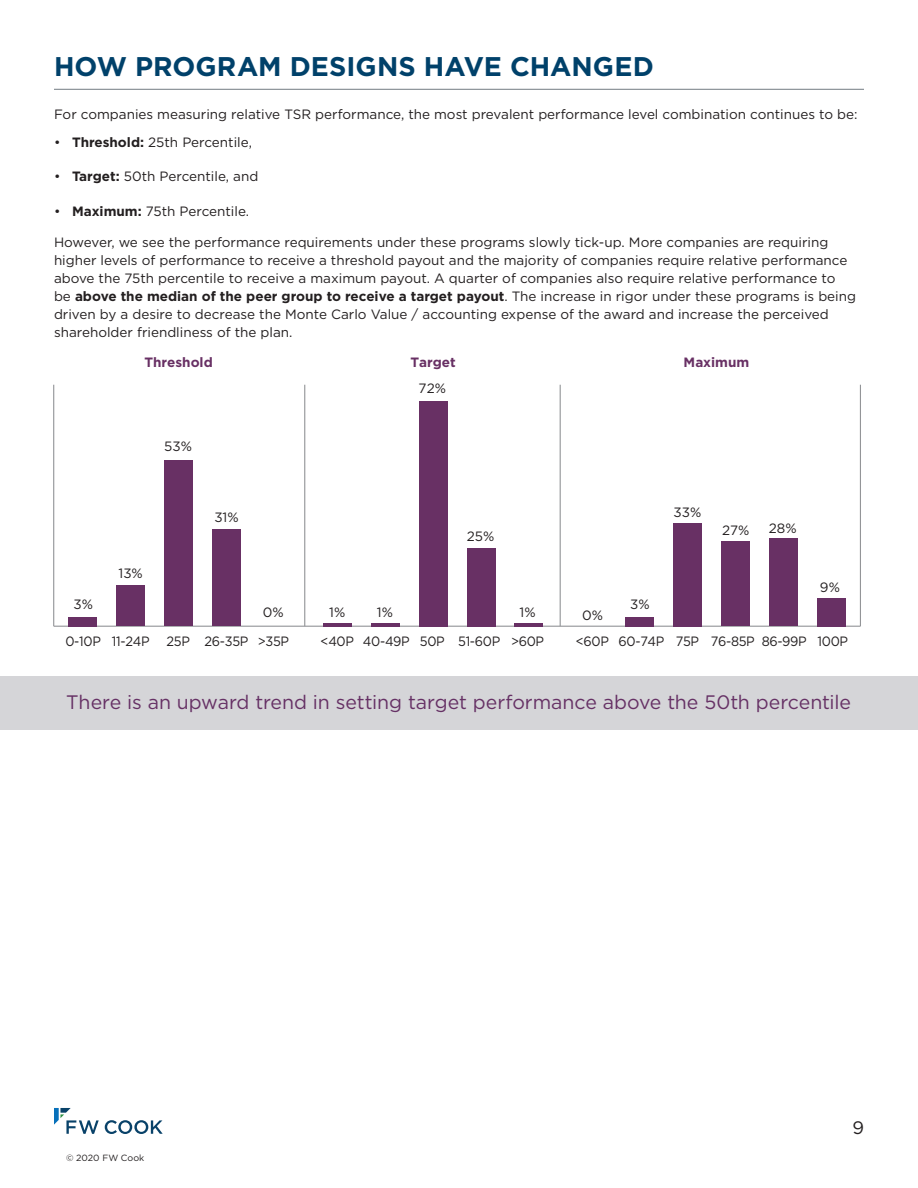
<style>
.page{position:relative;width:918px;height:1188px;background:#fff}
.page>*{position:absolute;margin:0;border:0;box-sizing:border-box;transform-origin:0 0}
.t1{font:700 27px "Gotham";color:#00416a}
.t2{font:19.5px "Gotham";letter-spacing:-.005em;color:#663165}
.t3{font:18px "Gotham";color:#231f20}
.Body_Copy{font:13.5px/18px "Gotham";color:#231f20}
.Main_Bullets{font:13.5px "Gotham";color:#231f20}
.Body_Copy-2{font:13.5px "Gotham";letter-spacing:-.025em;color:#231f20;scale:.95 1}
.t4{font:700 13.5px "Gotham";color:#683064}
.Body_Copy-3{font:13.5px "Gotham";color:#231f20;scale:.95 1}
.t5{font:9px "Gotham";color:#231f20}
.s1{font-weight:700}
</style>
<div class="page">
<svg style="left:105px;top:1120px;width:58px;height:14px"></svg>
<svg style="left:54px;top:1108px;width:45px;height:26px"></svg>
<div style="left:0;top:676px;width:918px;height:54px;background:#d5d5d8"></div>
<hr style="left:54px;top:89px;width:810px;height:1px;background:#737c82">
<hr style="left:54px;top:626px;width:806px;height:1px;background:#939598">
<hr style="left:53px;top:385px;width:1px;height:241px;background:#939598">
<hr style="left:860px;top:385px;width:1px;height:241px;background:#939598">
<hr style="left:304px;top:385px;width:1px;height:241px;background:#939598">
<hr style="left:560px;top:385px;width:1px;height:241px;background:#939598">
<div style="left:817px;top:598px;width:29px;height:28px;background:#683064"></div>
<div style="left:769px;top:539px;width:29px;height:87px;background:#683064"></div>
<div style="left:721px;top:542px;width:29px;height:84px;background:#683064"></div>
<div style="left:673px;top:523px;width:29px;height:103px;background:#683064"></div>
<div style="left:625px;top:617px;width:29px;height:9px;background:#683064"></div>
<hr style="left:515px;top:623px;width:28px;height:3px;background:#683064">
<div style="left:467px;top:548px;width:28px;height:78px;background:#683064"></div>
<div style="left:419px;top:401px;width:29px;height:225px;background:#683064"></div>
<hr style="left:371px;top:623px;width:29px;height:3px;background:#683064">
<hr style="left:323px;top:623px;width:29px;height:3px;background:#683064">
<div style="left:212px;top:529px;width:29px;height:97px;background:#683064"></div>
<div style="left:164px;top:460px;width:29px;height:166px;background:#683064"></div>
<div style="left:116px;top:586px;width:29px;height:40px;background:#683064"></div>
<div style="left:68px;top:617px;width:29px;height:9px;background:#683064"></div>
<h1 class="t1" style="left:54px;top:48px;width:602px">HOW PROGRAM DESIGNS HAVE CHANGED</h1>
<p class="Body_Copy" style="left:54px;top:105px;width:805px">For companies measuring relative TSR performance, the most prevalent performance level combination continues to be:</p>
<p class="Main_Bullets" style="left:54px;top:133px;width:200px">• <span class="s1">Threshold:</span> 25th Percentile,</p>
<p class="Main_Bullets" style="left:54px;top:168px;width:206px">• <span class="s1">Target:</span> 50th Percentile, and</p>
<p class="Main_Bullets" style="left:54px;top:202px;width:197px">• <span class="s1">Maximum:</span> 75th Percentile.</p>
<p class="Body_Copy" style="left:54px;top:233px;width:804px">However, we see the performance requirements under these programs slowly tick-up. More companies are requiring higher levels of performance to receive a threshold payout and the majority of companies require relative performance above the 75th percentile to receive a maximum payout. A quarter of companies also require relative performance to<br>be <span class="s1">above the median of the peer group to receive a target payout</span>. The increase in rigor under these programs is being driven by a desire to decrease the Monte Carlo Value / accounting expense of the award and increase the perceived shareholder friendliness of the plan.</p>
<p class="t4" style="left:144px;top:354px;width:70px">Threshold</p>
<p class="t4" style="left:410px;top:354px;width:47px">Target</p>
<p class="t4" style="left:684px;top:354px;width:67px">Maximum</p>
<p class="Body_Copy" style="left:73px;top:595px;width:21px">3%</p>
<p class="Body_Copy" style="left:164px;top:437px;width:29px">53%</p>
<p class="Body_Copy" style="left:119px;top:564px;width:26px">13%</p>
<p class="Body_Copy" style="left:214px;top:507px;width:26px">31%</p>
<p class="Body_Copy" style="left:263px;top:603px;width:22px">0%</p>
<p class="Body_Copy" style="left:419px;top:379px;width:29px">72%</p>
<p class="Body_Copy" style="left:467px;top:527px;width:29px">25%</p>
<p class="Body_Copy" style="left:329px;top:603px;width:18px">1%</p>
<p class="Body_Copy" style="left:377px;top:603px;width:18px">1%</p>
<p class="Body_Copy" style="left:520px;top:603px;width:18px">1%</p>
<p class="Body_Copy" style="left:582px;top:606px;width:22px">0%</p>
<p class="Body_Copy" style="left:630px;top:595px;width:21px">3%</p>
<p class="Body_Copy" style="left:674px;top:503px;width:29px">33%</p>
<p class="Body_Copy" style="left:722px;top:521px;width:29px">27%</p>
<p class="Body_Copy" style="left:769px;top:519px;width:29px">28%</p>
<p class="Body_Copy" style="left:820px;top:578px;width:21px">9%</p>
<p class="Body_Copy-3" style="left:65px;top:633px;width:90px">0-10P 11-24P</p>
<p class="Body_Copy-2" style="left:166px;top:633px;width:131px">25P 26-35P &gt;35P</p>
<p class="Body_Copy-2" style="left:321px;top:633px;width:237px">&lt;40P 40-49P 50P 51-60P &gt;60P</p>
<p class="Body_Copy-2" style="left:576px;top:633px;width:288px">&lt;60P 60-74P 75P 76-85P 86-99P 100P</p>
<h2 class="t2" style="left:66px;top:690px;width:786px">There is an upward trend in setting target performance above the 50th percentile</h2>
<p class="t5" style="left:66px;top:1152px;width:80px">© 2020 FW Cook</p>
<h3 class="t3" style="left:852px;top:1116px;width:13px">9</h3>
</div>
